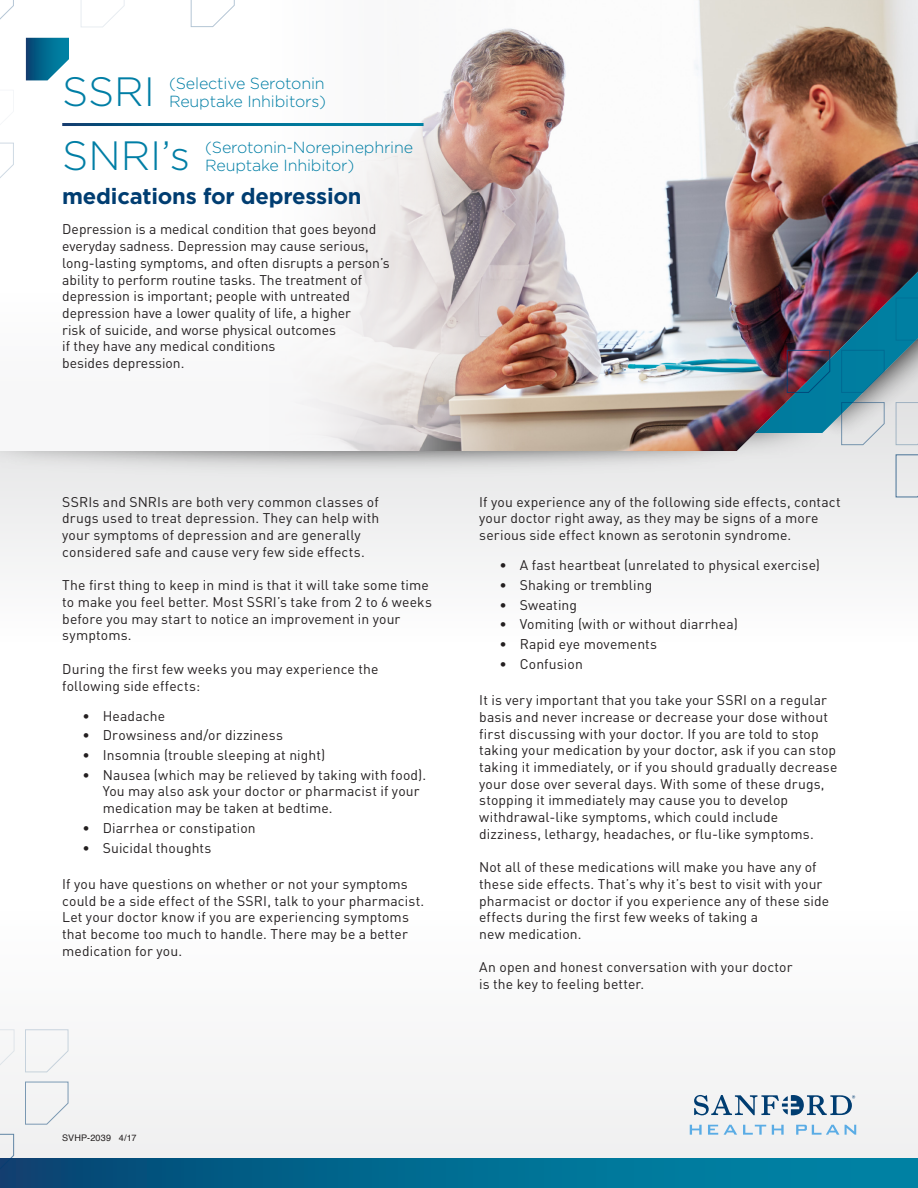
<style>
.page{position:relative;width:918px;height:1188px;background:#fff}
.page>*{position:absolute;margin:0;border:0;box-sizing:border-box;transform-origin:0 0}
.t1{font:300 40.95px "Gotham";color:#007ea5}
.t2{font:700 22.05px "Gotham";letter-spacing:-.01em;color:#003d71}
.t3{font:300 16.05px/18px "Gotham";letter-spacing:-.01em;color:#007ea5}
.t4{font:13.95px/16.6px "DINOT";letter-spacing:.01em;color:#231f20}
.t5{font:9px "Helvetica";letter-spacing:.02em;color:#231f20}
</style>
<div class="page">
<div style="left:0;top:301px;width:918px;height:344px;background:#f7f7f8"></div>
<img style="left:285px;top:0;width:633px;height:451px">
<svg style="left:0;top:0;width:459px;height:429px"></svg>
<div style="left:0;top:907px;width:918px;height:281px;background:#f7f7f8"></div>
<svg style="left:26px;top:38px;width:43px;height:42px;background:#21789a"></svg>
<svg style="left:0;top:142px;width:14px;height:36px"></svg>
<svg style="left:13px;top:90px;width:1px;height:21px"></svg>
<svg style="left:0;top:0;width:14px;height:20px"></svg>
<svg style="left:80px;top:0;width:45px;height:28px"></svg>
<svg style="left:190px;top:0;width:45px;height:27px"></svg>
<svg style="left:690px;top:1125px;width:12px;height:10px"></svg>
<svg style="left:708px;top:1125px;width:10px;height:10px"></svg>
<svg style="left:724px;top:1125px;width:13px;height:10px"></svg>
<svg style="left:743px;top:1125px;width:23px;height:10px"></svg>
<svg style="left:772px;top:1125px;width:12px;height:10px"></svg>
<svg style="left:796px;top:1125px;width:43px;height:10px"></svg>
<svg style="left:845px;top:1125px;width:11px;height:10px"></svg>
<svg style="left:694px;top:1095px;width:161px;height:20px"></svg>
<div style="left:0;top:1158px;width:918px;height:30px;background:linear-gradient(to right,#064875,#008bab)"></div>
<svg style="left:25px;top:1081px;width:44px;height:44px"></svg>
<svg style="left:841px;top:350px;width:44px;height:43px;background:#137f9e"></svg>
<img style="left:786px;top:350px;width:45px;height:43px">
<svg style="left:895px;top:297px;width:23px;height:44px"></svg>
<svg style="left:895px;top:454px;width:23px;height:44px"></svg>
<svg style="left:0;top:1029px;width:15px;height:36px"></svg>
<svg style="left:25px;top:1029px;width:44px;height:44px"></svg>
<svg style="left:841px;top:402px;width:44px;height:43px;background:#c8cfd3"></svg>
<svg style="left:895px;top:402px;width:23px;height:43px"></svg>
<svg style="left:0;top:1134px;width:15px;height:43px"></svg>
<p class="t3" style="left:169px;top:74px;width:158px">(Selective Serotonin<br>Reuptake Inhibitors)</p>
<p class="t3" style="left:205px;top:138px;width:210px">(Serotonin-Norepinephrine<br>Reuptake Inhibitor)</p>
<p class="t1" style="left:62px;top:66px;width:94px">SSRI</p>
<p class="t1" style="left:62px;top:129px;width:129px">SNRI’s</p>
<p class="t2" style="left:62px;top:181px;width:301px">medications for depression</p>
<p class="t4" style="left:62px;top:221px;width:329px">Depression is a medical condition that goes beyond everyday sadness. Depression may cause serious, long-lasting symptoms, and often disrupts a person’s ability to perform routine tasks. The treatment of depression is important; people with untreated depression have a lower quality of life, a higher<br>risk of suicide, and worse physical outcomes<br>if they have any medical conditions<br>besides depression.</p>
<p class="t4" style="left:62px;top:493px;width:318px">SSRIs and SNRIs are both very common classes of drugs used to treat depression. They can help with your symptoms of depression and are generally considered safe and cause very few side effects.</p>
<p class="t4" style="left:62px;top:577px;width:371px">The first thing to keep in mind is that it will take some time to make you feel better. Most SSRI’s take from 2 to 6 weeks before you may start to notice an improvement in your symptoms.</p>
<p class="t4" style="left:62px;top:660px;width:318px">During the first few weeks you may experience the following side effects:</p>
<p class="t4" style="left:82px;top:707px;width:84px">• Headache</p>
<p class="t4" style="left:82px;top:727px;width:202px">• Drowsiness and/or dizziness</p>
<p class="t4" style="left:82px;top:746px;width:244px">• Insomnia (trouble sleeping at night)</p>
<p class="t4" style="left:103px;top:766px;width:325px;text-indent:-20px">• Nausea (which may be relieved by taking with food).<br>You may also ask your doctor or pharmacist if your medication may be taken at bedtime.</p>
<p class="t4" style="left:82px;top:819px;width:175px">• Diarrhea or constipation</p>
<p class="t4" style="left:82px;top:839px;width:130px">• Suicidal thoughts</p>
<p class="t4" style="left:62px;top:875px;width:364px">If you have questions on whether or not your symptoms could be a side effect of the SSRI, talk to your pharmacist.<br>Let your doctor know if you are experiencing symptoms that become too much to handle. There may be a better medication for you.</p>
<p class="t4" style="left:479px;top:493px;width:363px">If you experience any of the following side effects, contact your doctor right away, as they may be signs of a more serious side effect known as serotonin syndrome.</p>
<p class="t4" style="left:500px;top:557px;width:322px">• A fast heartbeat (unrelated to physical exercise)</p>
<p class="t4" style="left:500px;top:576px;width:154px">• Shaking or trembling</p>
<p class="t4" style="left:500px;top:596px;width:79px">• Sweating</p>
<p class="t4" style="left:500px;top:616px;width:240px">• Vomiting (with or without diarrhea)</p>
<p class="t4" style="left:500px;top:635px;width:159px">• Rapid eye movements</p>
<p class="t4" style="left:500px;top:655px;width:85px">• Confusion</p>
<p class="t4" style="left:479px;top:692px;width:360px">It is very important that you take your SSRI on a regular basis and never increase or decrease your dose without first discussing with your doctor. If you are told to stop taking your medication by your doctor, ask if you can stop taking it immediately, or if you should gradually decrease your dose over several days. With some of these drugs, stopping it immediately may cause you to develop withdrawal-like symptoms, which could include dizziness, lethargy, headaches, or flu-like symptoms.</p>
<p class="t4" style="left:479px;top:859px;width:351px">Not all of these medications will make you have any of these side effects. That’s why it’s best to visit with your pharmacist or doctor if you experience any of these side effects during the first few weeks of taking a<br>new medication.</p>
<p class="t4" style="left:479px;top:959px;width:315px">An open and honest conversation with your doctor is the key to feeling better.</p>
<p class="t5" style="left:62px;top:1131px;width:76px">SVHP-2039 4/17</p>
</div>
